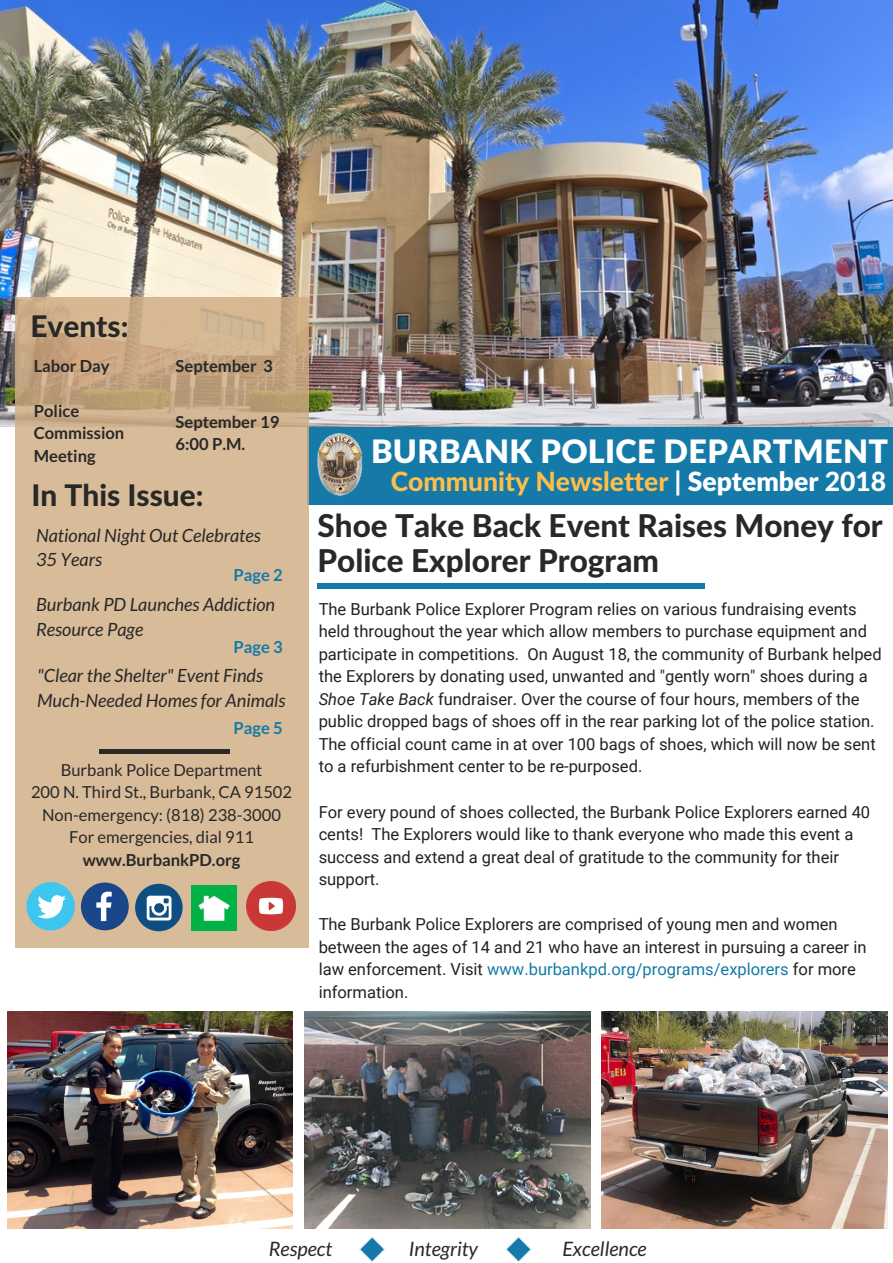
<style>
.page{position:relative;width:893px;height:1263px;background:#fff}
.page>*{position:absolute;margin:0;border:0;box-sizing:border-box;transform-origin:0 0}
.t1{font:900 32.25px "Lato Latin";letter-spacing:.01em;color:#fff}
.t2{font:800 31.5px/35px "Lato Latin";color:#282828}
.t3{font:800 29.85px "Lato Latin";color:#282828}
.t4{font:800 26.55px "Lato Latin";color:#ffbd4a}
.t5{font:italic 19.8px "Lato";color:#282828}
.t6{font:italic 18.15px/24.8px "Lato";color:#282828}
.t7{font:16.5px/22.5px "Roboto";color:#222}
.t8{font:16.5px/22.5px "Lato";color:#282828;text-align:center}
.t9{font:700 16.5px/22.5px "Lato";color:#282828}
.t10{font:700 16.5px "Lato";color:#157aa8}
.s1{color:#fff}
.s2{font-weight:900;color:#fff}
.s3{font-style:italic}
.s4{color:#157aa8}
</style>
<div class="page">
<div style="left:307px;top:423px;width:586px;height:81px;background:#157aa8"></div>
<img style="left:0;top:0;width:893px;height:427px">
<svg style="left:15px;top:297px;width:294px;height:651px;background:#d4b793"></svg>
<div style="left:318px;top:583px;width:387px;height:6px;background:#157aa8"></div>
<div style="left:26px;top:882px;width:49px;height:48px;background:#3fc6ee;border-radius:50%"></div>
<svg style="left:37px;top:895px;width:29px;height:23px"></svg>
<svg style="left:81px;top:882px;width:48px;height:48px;background:#5a7297"></svg>
<div style="left:135px;top:884px;width:48px;height:47px;background:#0d4f83;border-radius:50%"></div>
<svg style="left:147px;top:896px;width:24px;height:24px"></svg>
<hr style="left:99px;top:749px;width:131px;height:4px;background:#282828">
<img style="left:318px;top:433px;width:45px;height:63px">
<svg style="left:359px;top:1236px;width:26px;height:26px"></svg>
<svg style="left:506px;top:1236px;width:25px;height:26px"></svg>
<img style="left:191px;top:885px;width:45px;height:45px">
<img style="left:247px;top:882px;width:48px;height:48px">
<img style="left:8px;top:1011px;width:285px;height:217px">
<img style="left:304px;top:1011px;width:286px;height:217px">
<img style="left:601px;top:1011px;width:286px;height:217px">
<h3 class="t3" style="left:30px;top:307px;width:100px">Events:</h3>
<p class="t9" style="left:34px;top:354px;width:77px">Labor Day</p>
<p class="t9" style="left:176px;top:354px;width:99px">September 3</p>
<p class="t9" style="left:34px;top:399px;width:92px">Police<br>Commission<br>Meeting</p>
<p class="t9" style="left:176px;top:410px;width:105px">September 19<br>6:00 P.M.</p>
<h3 class="t3" style="left:32px;top:476px;width:173px">In This Issue:</h3>
<p class="t6" style="left:36px;top:522px;width:226px">National Night Out Celebrates<br>35 Years</p>
<p class="t10" style="left:233px;top:565px;width:51px">Page 2</p>
<p class="t6" style="left:36px;top:592px;width:241px">Burbank PD Launches Addiction<br>Resource Page</p>
<p class="t10" style="left:233px;top:637px;width:51px">Page 3</p>
<p class="t6" style="left:37px;top:663px;width:250px">"Clear the Shelter" Event Finds<br>Much-Needed Homes for Animals</p>
<p class="t10" style="left:233px;top:718px;width:51px">Page 5</p>
<p class="t8" style="left:31px;top:758px;width:263px">Burbank Police Department<br>200 N. Third St., Burbank, CA 91502<br>Non-emergency: (818) 238-3000<br>For emergencies, dial 911</p>
<p class="t9" style="left:83px;top:848px;width:159px">www.BurbankPD.org</p>
<h1 class="t1" style="left:371px;top:431px;width:519px">BURBANK POLICE DEPARTMENT</h1>
<h3 class="t4" style="left:391px;top:465px;width:497px">Community Newsletter <span class="s1">|</span> <span class="s2">September</span> <span class="s1">2018</span></h3>
<h2 class="t2" style="left:318px;top:507px;width:567px">Shoe Take Back Event Raises Money for<br>Police Explorer Program</h2>
<p class="t7" style="left:319px;top:598px;width:565px">The Burbank Police Explorer Program relies on various fundraising events held throughout the year which allow members to purchase equipment and participate in competitions. On August 18, the community of Burbank helped the Explorers by donating used, unwanted and "gently worn" shoes during a <span class="s3">Shoe Take Back</span> fundraiser. Over the course of four hours, members of the public dropped bags of shoes off in the rear parking lot of the police station.<br>The official count came in at over 100 bags of shoes, which will now be sent to a refurbishment center to be re-purposed.</p>
<p class="t7" style="left:319px;top:801px;width:553px">For every pound of shoes collected, the Burbank Police Explorers earned 40 cents! The Explorers would like to thank everyone who made this event a success and extend a great deal of gratitude to the community for their support.</p>
<p class="t7" style="left:319px;top:913px;width:549px">The Burbank Police Explorers are comprised of young men and women between the ages of 14 and 21 who have an interest in pursuing a career in law enforcement. Visit <span class="s4">www.burbankpd.org/programs/explorers</span> for more information.</p>
<p class="t5" style="left:269px;top:1236px;width:65px">Respect</p>
<p class="t5" style="left:409px;top:1236px;width:71px">Integrity</p>
<p class="t5" style="left:562px;top:1236px;width:86px">Excellence</p>
</div>
